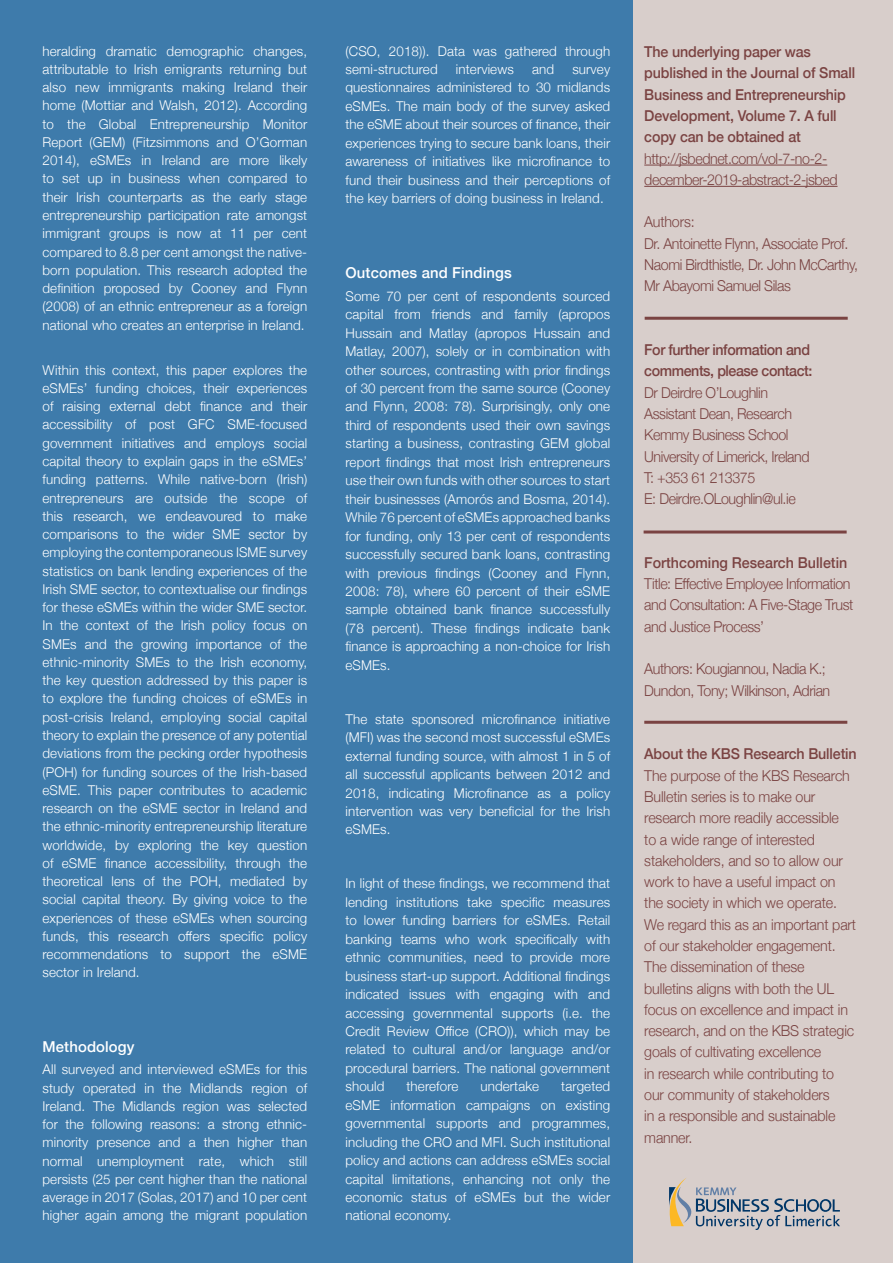
<style>
.page{position:relative;width:893px;height:1263px;background:#fff}
.page>*{position:absolute;margin:0;border:0;box-sizing:border-box;transform-origin:0 0}
.IntroPara_Purple{font:300 15px/21.3px "Helvetica Neue";letter-spacing:-.01em;color:#7a4342;scale:.95 1}
.IntroPara_Purple-2{font:300 15px/21.3px "Helvetica Neue";letter-spacing:-.03em;color:#7a4342;scale:.95 1}
.IntroPara_Purple-3{font:500 15px/21.3px "Helvetica Neue";letter-spacing:-.01em;color:#7a4342;scale:.95 1}
.IntroPara_Purple-4{font:500 15px "Helvetica Neue";letter-spacing:-.03em;color:#7a4342;scale:.95 1}
.BodyText{font:500 15px "Helvetica Neue";letter-spacing:.01em;color:#fff}
.BodyText-2{font:300 13.5px/18.3px "Helvetica Neue";letter-spacing:.01em;color:#fff;text-align:justify}
</style>
<div class="page">
<div style="left:0;top:0;width:639px;height:1263px;background:#3e7bab"></div>
<div style="left:634px;top:0;width:259px;height:1263px;background:#d8cecb"></div>
<svg style="left:669px;top:1178px;width:171px;height:52px"></svg>
<hr style="left:644px;top:165px;width:183px;height:1px;background:#7a4342">
<hr style="left:644px;top:186px;width:193px;height:1px;background:#7a4342">
<hr style="left:645px;top:317px;width:203px;height:3px;background:#7a4342">
<hr style="left:644px;top:721px;width:203px;height:3px;background:#7a4342">
<hr style="left:644px;top:530px;width:203px;height:3px;background:#7a4342">
<p class="BodyText-2" style="left:43px;top:41px;width:266px">heralding dramatic demographic changes, attributable to Irish emigrants returning but also new immigrants making Ireland their home (Mottiar and Walsh, 2012). According to the Global Entrepreneurship Monitor Report (GEM) (Fitzsimmons and O’Gorman 2014), eSMEs in Ireland are more likely to set up in business when compared to their Irish counterparts as the early stage entrepreneurship participation rate amongst immigrant groups is now at 11 per cent compared to 8.8 per cent amongst the native&shy;born population. This research adopted the definition proposed by Cooney and Flynn (2008) of an ethnic entrepreneur as a foreign national who creates an enterprise in Ireland.</p>
<p class="BodyText-2" style="left:43px;top:360px;width:266px">Within this context, this paper explores the eSMEs’ funding choices, their experiences of raising external debt finance and their accessibility of post GFC SME-focused government initiatives and employs social capital theory to explain gaps in the eSMEs’ funding patterns. While native-born (Irish) entrepreneurs are outside the scope of this research, we endeavoured to make comparisons to the wider SME sector by employing the contemporaneous ISME survey statistics on bank lending experiences of the Irish SME sector, to contextualise our findings for these eSMEs within the wider SME sector.<br>In the context of the Irish policy focus on SMEs and the growing importance of the ethnic-minority SMEs to the Irish economy, the key question addressed by this paper is to explore the funding choices of eSMEs in post-crisis Ireland, employing social capital theory to explain the presence of any potential deviations from the pecking order hypothesis (POH) for funding sources of the Irish-based eSME. This paper contributes to academic research on the eSME sector in Ireland and the ethnic-minority entrepreneurship literature worldwide, by exploring the key question of eSME finance accessibility, through the theoretical lens of the POH, mediated by social capital theory. By giving voice to the experiences of these eSMEs when sourcing funds, this research offers specific policy recommendations to support the eSME sector in Ireland.</p>
<p class="BodyText" style="left:43px;top:1034px;width:93px">Methodology</p>
<p class="BodyText-2" style="left:43px;top:1059px;width:266px">All surveyed and interviewed eSMEs for this study operated in the Midlands region of Ireland. The Midlands region was selected for the following reasons: a strong ethnic&shy;minority presence and a then higher than normal unemployment rate, which still persists (25 per cent higher than the national average in 2017 (Solas, 2017) and 10 per cent higher again among the migrant population</p>
<p class="BodyText-2" style="left:345px;top:41px;width:266px">(CSO, 2018)). Data was gathered through semi-structured</p>
<p class="BodyText-2" style="left:456px;top:59px;width:59px">interviews</p>
<p class="BodyText-2" style="left:532px;top:59px;width:24px">and</p>
<p class="BodyText-2" style="left:345px;top:59px;width:266px;text-indent:227px">survey questionnaires administered to 30 midlands eSMEs. The main body of the survey asked the eSME about their sources of finance, their experiences trying to secure bank loans, their awareness of initiatives like microfinance to fund their business and their perceptions of the key barriers of doing business in Ireland.</p>
<p class="BodyText" style="left:345px;top:261px;width:168px">Outcomes and Findings</p>
<p class="BodyText-2" style="left:345px;top:286px;width:266px">Some 70 per cent of respondents sourced capital from friends and family (apropos Hussain and Matlay (apropos Hussain and Matlay, 2007), solely or in combination with other sources, contrasting with prior findings of 30 percent from the same source (Cooney and Flynn, 2008: 78). Surprisingly, only one third of respondents used their own savings starting a business, contrasting GEM global report findings that most Irish entrepreneurs use their own funds with other sources to start their businesses (Amorós and Bosma, 2014).<br>While 76 percent of eSMEs approached banks for funding, only 13 per cent of respondents successfully secured bank loans, contrasting with previous findings (Cooney and Flynn, 2008: 78), where 60 percent of their eSME sample obtained bank finance successfully (78 percent). These findings indicate bank finance is approaching a non-choice for Irish eSMEs.</p>
<p class="BodyText-2" style="left:345px;top:709px;width:266px">The state sponsored microfinance initiative (MFI) was the second most successful eSMEs external funding source, with almost 1 in 5 of all successful applicants between 2012 and 2018, indicating Microfinance as a policy intervention was very beneficial for the Irish eSMEs.</p>
<p class="BodyText-2" style="left:345px;top:873px;width:266px">In light of these findings, we recommend that lending institutions take specific measures to lower funding barriers for eSMEs. Retail banking teams who work specifically with ethnic communities, need to provide more business start-up support. Additional findings indicated issues with engaging with and accessing governmental supports (i.e. the Credit Review Office (CRO)), which may be related to cultural and/or language and/or procedural barriers. The national government should</p>
<p class="BodyText-2" style="left:345px;top:1076px;width:266px;text-indent:216px">targeted eSME information campaigns on existing governmental supports and programmes, including the CRO and MFI. Such institutional policy and actions can address eSMEs social capital limitations, enhancing not only the economic status of eSMEs but the wider national economy.</p>
<p class="BodyText-2" style="left:407px;top:1076px;width:53px">therefore</p>
<p class="BodyText-2" style="left:480px;top:1076px;width:60px">undertake</p>
<p class="IntroPara_Purple-3" style="left:644px;top:40px;width:223px">The underlying paper was published in the Journal of Small<br>Business and Entrepreneurship<br>Development, Volume 7. A full copy can be obtained at</p>
<p class="IntroPara_Purple-2" style="left:644px;top:146px;width:205px">http://jsbednet.com/vol-7-no-2- december-2019-abstract-2-jsbed</p>
<p class="IntroPara_Purple" style="left:644px;top:210px;width:55px">Authors:</p>
<p class="IntroPara_Purple-2" style="left:644px;top:232px;width:226px">Dr. Antoinette Flynn, Associate Prof.<br>Naomi Birdthistle, Dr. John McCarthy,<br>Mr Abayomi Samuel Silas</p>
<p class="IntroPara_Purple-4" style="left:644px;top:338px;width:176px">For further information and</p>
<p class="IntroPara_Purple-4" style="left:644px;top:359px;width:179px">comments, please contact:</p>
<p class="IntroPara_Purple-2" style="left:644px;top:381px;width:132px">Dr Deirdre O’Loughlin</p>
<p class="IntroPara_Purple-2" style="left:644px;top:402px;width:157px">Assistant Dean, Research</p>
<p class="IntroPara_Purple-2" style="left:644px;top:423px;width:153px">Kemmy Business School</p>
<p class="IntroPara_Purple-2" style="left:644px;top:444px;width:176px">University of Limerick, Ireland</p>
<p class="IntroPara_Purple-2" style="left:644px;top:466px;width:118px">T: +353 61 213375</p>
<p class="IntroPara_Purple-2" style="left:644px;top:487px;width:161px">E: Deirdre.OLoughlin@ul.ie</p>
<p class="IntroPara_Purple-3" style="left:644px;top:551px;width:215px">Forthcoming Research Bulletin</p>
<p class="IntroPara_Purple-2" style="left:644px;top:572px;width:222px">Title: Effective Employee Information and Consultation: A Five-Stage Trust and Justice Process’</p>
<p class="IntroPara_Purple-2" style="left:644px;top:657px;width:197px">Authors: Kougiannou, Nadia K.;<br>Dundon, Tony; Wilkinson, Adrian</p>
<p class="IntroPara_Purple-3" style="left:644px;top:742px;width:225px">About the KBS Research Bulletin</p>
<p class="IntroPara_Purple" style="left:644px;top:764px;width:225px">The purpose of the KBS Research<br>Bulletin series is to make our research more readily accessible<br>to a wide range of interested stakeholders, and so to allow our work to have a useful impact on the society in which we operate.<br>We regard this as an important part of our stakeholder engagement.<br>The dissemination of these bulletins aligns with both the UL focus on excellence and impact in research, and on the KBS strategic goals of cultivating excellence<br>in research while contributing to our community of stakeholders<br>in a responsible and sustainable manner.</p>
</div>
